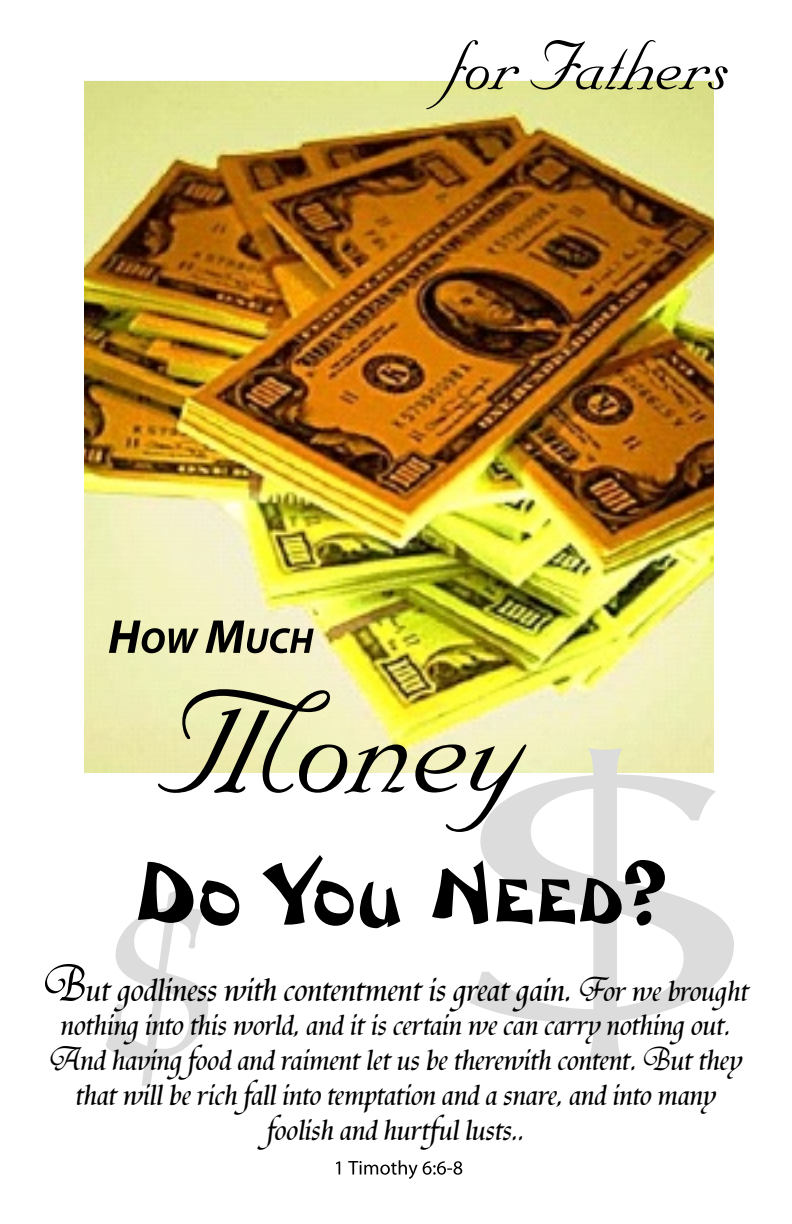
<style>
.page{position:relative;width:792px;height:1224px;background:#fff}
.page>*{position:absolute;margin:0;border:0;box-sizing:border-box;transform-origin:0 0}
.t1{font:250px "Oxford";color:#dcdcdc}
.t2{font:176px "Nuptial BT";letter-spacing:.04em;color:#000}
.t3{font:84px "Nuptial BT";letter-spacing:.01em;color:#000}
.t4{font:800 72px "Ryan BT";color:#000}
.t5{font:40px "Tiranti Solid Let Plain";color:#000}
.t6{font:36px/34.8px "Tiranti Solid Let Plain";color:#000;text-align:center}
.s1{font-size:96px}
.s2{font-size:56px}
.s3{font-size:36px}
</style>
<div class="page">
<img style="left:84px;top:81px;width:630px;height:691px">
<svg style="left:109px;top:621px;width:90px;height:32px;background:#89896b"></svg>
<svg style="left:205px;top:621px;width:109px;height:32px;background:#8c8a73"></svg>
<svg style="left:336px;top:1162px;width:4px;height:13px"></svg>
<svg style="left:348px;top:1160px;width:114px;height:19px"></svg>
<h3 class="t3" style="left:448px;top:20px;width:282px">for Fath ers</h3>
<h2 class="t2" style="left:172px;top:648px;width:348px">Money</h2>
<h3 class="t4" style="left:134px;top:865px;width:558px"><span class="s1">D</span>O <span class="s1">Y</span>OU <span class="s1">N</span>EED<span class="s1">?</span></h3>
<p class="t5" style="left:43px;top:963px;width:713px"><span class="s2">B</span> utgodliness w ith contentm entis greatgain.<span class="s3">For w e brought</span></p>
<p class="t6" style="left:50px;top:1005px;width:695px">noth ingintoth is w orld,and itis certain w e can carrynoth ingout.<br>And h avingfood and raim entletus be th erew ith content.B utth ey th atw illbe rich fallintotem ptation and asnare,and intom any foolish and h urtfullusts..</p>
<h1 class="t1" style="left:100px;top:853px;width:896px">$ <sup>$</sup></h1>
</div>
